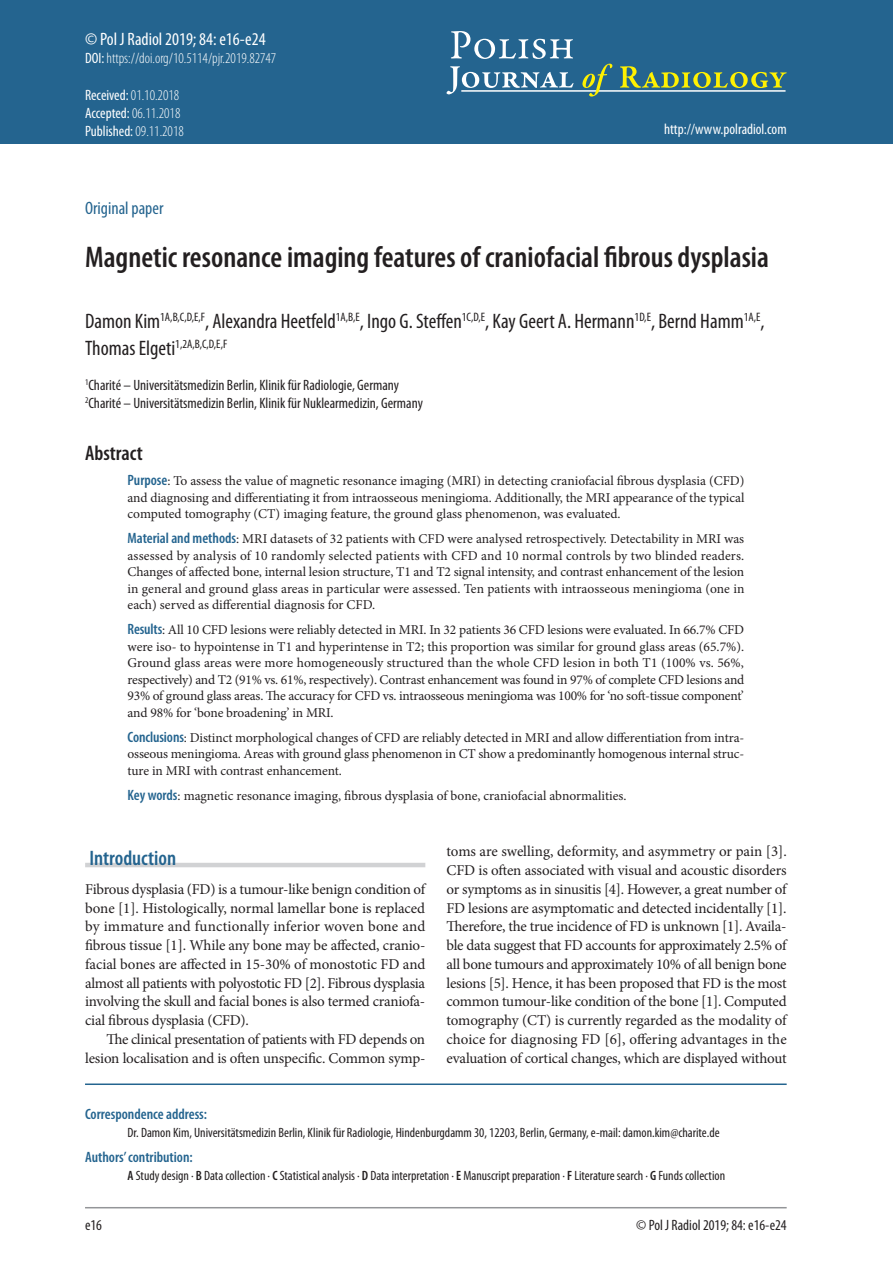
<style>
.page{position:relative;width:893px;height:1263px;background:#fff}
.page>*{position:absolute;margin:0;border:0;box-sizing:border-box;transform-origin:0 0}
.t1{font:600 condensed 30px "Myriad Pro";color:#231f20}
.t2{font:condensed 21px "Myriad Pro";color:#231f20}
.t3{font:600 condensed 21px "Myriad Pro";color:#24648f}
.t4{font:600 condensed 21px "Myriad Pro";color:#231f20}
.t5{font:condensed 18px "Myriad Pro";color:#fff}
.t6{font:condensed 18px "Myriad Pro";color:#24648f}
.t7{font:15px/18.8px "Minion Pro";letter-spacing:-.02em;color:#231f20;text-align:justify}
.t8{font:condensed 15px/18px "Myriad Pro";color:#231f20}
.t9{font:300 condensed 15px/18px "Myriad Pro";color:#fff}
.t10{font:600 condensed 15px "Myriad Pro";color:#24648f}
.t11{font:condensed 15px "Myriad Pro";color:#fff}
.t12{font:13.5px/16.5px "Minion Pro";letter-spacing:-.01em;color:#231f20;text-align:justify}
.t13{font:condensed 13.5px "Myriad Pro";color:#231f20}
.t14{font:condensed 12.3px "Myriad Pro";color:#231f20}
.s1{font-weight:400}
.s2{font-size:21px}
.s3{font-family:"Myriad Pro";font-weight:600;font-stretch:condensed;font-size:15px;color:#24648f}
.s4{font-weight:600}
</style>
<div class="page">
<hr style="left:85px;top:1207px;width:702px;height:1px;background:#939598">
<div style="left:0;top:0;width:893px;height:144px;background:#24648f"></div>
<svg style="left:451px;top:31px;width:122px;height:28px"></svg>
<svg style="left:446px;top:66px;width:127px;height:28px"></svg>
<hr style="left:461px;top:90px;width:324px;height:2px;background:#fff">
<svg style="left:582px;top:64px;width:30px;height:33px"></svg>
<svg style="left:620px;top:66px;width:167px;height:22px"></svg>
<hr style="left:85px;top:1083px;width:702px;height:2px;background:#24648f">
<hr style="left:85px;top:863px;width:340px;height:4px;background:#d1d2d4">
<h3 class="t5" style="left:85px;top:28px;width:182px">© Pol J Radiol 2019; 84: e16-e24</h3>
<p class="t9" style="left:85px;top:48px;width:193px"><span class="s1">DOI:</span> https://doi.org/10.5114/pjr.2019.82747</p>
<p class="t9" style="left:85px;top:86px;width:100px"><span class="s1">Received:</span> 01.10.2018<br><span class="s1">Accepted:</span> 06.11.2018<br><span class="s1">Published:</span> 09.11.2018</p>
<p class="t11" style="left:664px;top:120px;width:124px">http://www.polradiol.com</p>
<h3 class="t6" style="left:85px;top:197px;width:80px">Original paper</h3>
<h1 class="t1" style="left:85px;top:238px;width:685px">Magnetic resonance imaging features of craniofacial fibrous dysplasia</h1>
<h2 class="t2" style="left:85px;top:308px;width:681px">Damon Kim<sup>1A,B,C,D,E,F</sup>, Alexandra Heetfeld<sup>1A,B,E</sup>, Ingo G. Steffen<sup>1C,D,E</sup>, Kay Geert A. Hermann<sup>1D,E</sup>, Bernd Hamm<sup>1A,E</sup>,</h2>
<p class="t14" style="left:85px;top:336px;width:144px"><span class="s2">Thomas Elgeti</span>1,2A,B,C,D,E,F</p>
<p class="t8" style="left:85px;top:375px;width:339px"><sup>1</sup>Charité – Universitätsmedizin Berlin, Klinik für Radiologie, Germany<br><sup>2</sup>Charité – Universitätsmedizin Berlin, Klinik für Nuklearmedizin, Germany</p>
<h2 class="t4" style="left:85px;top:440px;width:59px">Abstract</h2>
<p class="t12" style="left:128px;top:473px;width:618px"><span class="s3">Purpose</span>: To assess the value of magnetic resonance imaging (MRI) in detecting craniofacial fibrous dysplasia (CFD) and diagnosing and differentiating it from intraosseous meningioma. Additionally, the MRI appearance of the typical computed tomography (CT) imaging feature, the ground glass phenomenon, was evaluated.</p>
<p class="t12" style="left:128px;top:531px;width:618px"><span class="s3">Material and methods</span>: MRI datasets of 32 patients with CFD were analysed retrospectively. Detectability in MRI was assessed by analysis of 10 randomly selected patients with CFD and 10 normal controls by two blinded readers.<br>Changes of affected bone, internal lesion structure, T1 and T2 signal intensity, and contrast enhancement of the lesion in general and ground glass areas in particular were assessed. Ten patients with intraosseous meningioma (one in each) served as differential diagnosis for CFD.</p>
<p class="t12" style="left:128px;top:622px;width:618px"><span class="s3">Results</span>: All 10 CFD lesions were reliably detected in MRI. In 32 patients 36 CFD lesions were evaluated. In 66.7% CFD were iso- to hypointense in T1 and hyperintense in T2; this proportion was similar for ground glass areas (65.7%).<br>Ground glass areas were more homogeneously structured than the whole CFD lesion in both T1 (100% vs. 56%, respectively) and T2 (91% vs. 61%, respectively). Contrast enhancement was found in 97% of complete CFD lesions and 93% of ground glass areas. The accuracy for CFD vs. intraosseous meningioma was 100% for ‘no soft-tissue component’ and 98% for ‘bone broadening’ in MRI.</p>
<p class="t12" style="left:128px;top:729px;width:618px;text-align:left"><span class="s3">Conclusions</span>: Distinct morphological changes of CFD are reliably detected in MRI and allow differentiation from intra&shy;osseous meningioma. Areas with ground glass phenomenon in CT show a predominantly homogenous internal struc&shy;ture in MRI with contrast enhancement.</p>
<p class="t12" style="left:128px;top:787px;width:501px"><span class="s3">Key words</span>: magnetic resonance imaging, fibrous dysplasia of bone, craniofacial abnormalities.</p>
<h2 class="t3" style="left:89px;top:845px;width:88px">Introduction</h2>
<p class="t7" style="left:85px;top:880px;width:342px">Fibrous dysplasia (FD) is a tumour-like benign condition of bone [1]. Histologically, normal lamellar bone is replaced by immature and functionally inferior woven bone and fibrous tissue [1]. While any bone may be affected, cranio&shy;facial bones are affected in 15-30% of monostotic FD and almost all patients with polyostotic FD [2]. Fibrous dysplasia involving the skull and facial bones is also termed craniofa&shy;cial fibrous dysplasia (CFD).</p>
<p class="t7" style="left:85px;top:1030px;width:342px;text-align:right">The clinical presentation of patients with FD depends on lesion localisation and is often unspecific. Common symp-</p>
<p class="t7" style="left:446px;top:842px;width:342px">toms are swelling, deformity, and asymmetry or pain [3].<br>CFD is often associated with visual and acoustic disorders or symptoms as in sinusitis [4]. However, a great number of FD lesions are asymptomatic and detected incidentally [1].<br>Therefore, the true incidence of FD is unknown [1]. Availa&shy;ble data suggest that FD accounts for approximately 2.5% of all bone tumours and approximately 10% of all benign bone lesions [5]. Hence, it has been proposed that FD is the most common tumour-like condition of the bone [1]. Computed tomography (CT) is currently regarded as the modality of choice for diagnosing FD [6], offering advantages in the evaluation of cortical changes, which are displayed without</p>
<p class="t10" style="left:85px;top:1105px;width:124px">Correspondence address:</p>
<p class="t13" style="left:128px;top:1124px;width:594px">Dr. Damon Kim, Universitätsmedizin Berlin, Klinik für Radiologie, Hindenburgdamm 30, 12203, Berlin, Germany, e-mail: damon.kim@charite.de</p>
<p class="t10" style="left:85px;top:1148px;width:109px">Authors’ contribution:</p>
<p class="t13" style="left:128px;top:1167px;width:599px"><span class="s4">A</span> Study design ∙ <span class="s4">B</span> Data collection ∙ <span class="s4">C</span> Statistical analysis ∙ <span class="s4">D</span> Data interpretation ∙ <span class="s4">E</span> Manuscript preparation ∙ <span class="s4">F</span> Literature search ∙ <span class="s4">G</span> Funds collection</p>
<p class="t8" style="left:85px;top:1216px;width:18px">e16</p>
<p class="t8" style="left:636px;top:1216px;width:152px">© Pol J Radiol 2019; 84: e16-e24</p>
</div>
